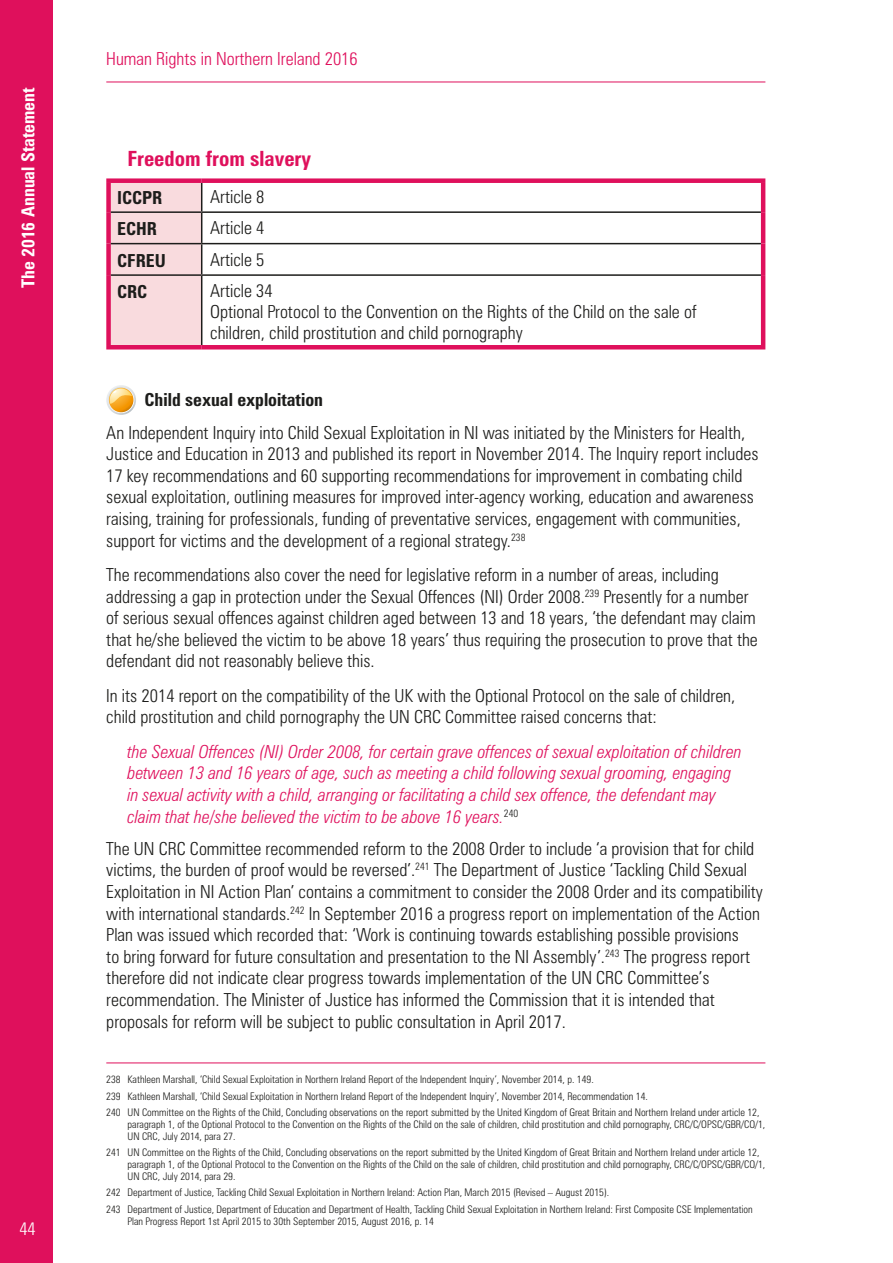
<style>
.page{position:relative;width:893px;height:1263px;background:#fff}
.page>*{position:absolute;margin:0;border:0;box-sizing:border-box;transform-origin:0 0}
.t1{font:700 condensed 21px "Zurich BT";color:#df105c}
.t2{font:300 condensed 18px/21.6px "Zurich BT";color:#1d1d1b}
.t3{font:italic 300 condensed 18px/21.6px "Zurich BT";color:#df105c}
.t4{font:700 condensed 18px "Zurich BT";color:#1d1d1b}
.t5{font:300 condensed 18px "Zurich BT";color:#df105c}
.t6{font:700 condensed 18px "Zurich BT";color:#fff}
.t7{font:300 condensed 18px "Zurich BT";color:#fff}
.t8{font:300 condensed 10.5px/16.2px "Zurich BT";color:#1d1d1b}
</style>
<div class="page">
<div style="left:0;top:0;width:53px;height:1263px;background:#df105c"></div>
<hr style="left:106px;top:82px;width:659px;height:1px;background:#df105c">
<div style="left:106px;top:178px;width:96px;height:5px;background:#df105c"></div>
<div style="left:106px;top:183px;width:5px;height:29px;background:#df105c"></div>
<div style="left:202px;top:178px;width:563px;height:5px;background:#df105c"></div>
<hr style="left:761px;top:183px;width:4px;height:29px;background:#df105c">
<div style="left:106px;top:212px;width:5px;height:32px;background:#df105c"></div>
<hr style="left:761px;top:212px;width:4px;height:32px;background:#df105c">
<div style="left:106px;top:244px;width:5px;height:31px;background:#df105c"></div>
<hr style="left:761px;top:244px;width:4px;height:31px;background:#df105c">
<div style="left:106px;top:275px;width:5px;height:70px;background:#df105c"></div>
<hr style="left:761px;top:275px;width:4px;height:70px;background:#df105c">
<hr style="left:106px;top:345px;width:96px;height:4px;background:#df105c">
<hr style="left:202px;top:345px;width:563px;height:4px;background:#df105c">
<div style="left:109px;top:181px;width:93px;height:166px;background:#f9dbde"></div>
<hr style="left:111px;top:211px;width:91px;height:2px;background:#1d1d1b">
<hr style="left:202px;top:211px;width:559px;height:2px;background:#1d1d1b">
<hr style="left:201px;top:213px;width:1px;height:30px;background:#1d1d1b">
<hr style="left:111px;top:243px;width:91px;height:1px;background:#1d1d1b">
<hr style="left:202px;top:243px;width:559px;height:1px;background:#1d1d1b">
<hr style="left:201px;top:244px;width:1px;height:30px;background:#1d1d1b">
<hr style="left:111px;top:274px;width:91px;height:2px;background:#1d1d1b">
<hr style="left:202px;top:274px;width:559px;height:2px;background:#1d1d1b">
<hr style="left:201px;top:276px;width:1px;height:69px;background:#1d1d1b">
<svg style="left:106px;top:385px;width:30px;height:30px"></svg>
<svg style="left:108px;top:387px;width:26px;height:26px"></svg>
<svg style="left:109px;top:388px;width:24px;height:24px"></svg>
<svg style="left:110px;top:388px;width:22px;height:16px"></svg>
<hr style="left:106px;top:1062px;width:659px;height:1px;background:#df105c">
<p class="t6" style="left:17px;top:288px;width:202px;rotate:-90deg">The 2016 Annual Statement</p>
<p class="t7" style="left:19px;top:1217px;width:18px">44</p>
<p class="t5" style="left:106px;top:47px;width:253px">Human Rights in Northern Ireland 2016</p>
<p class="t1" style="left:128px;top:145px;width:185px">Freedom from slavery</p>
<p class="t4" style="left:117px;top:186px;width:47px">ICCPR</p>
<p class="t2" style="left:210px;top:186px;width:56px">Article 8</p>
<p class="t4" style="left:117px;top:218px;width:41px">ECHR</p>
<p class="t2" style="left:210px;top:217px;width:56px">Article 4</p>
<p class="t4" style="left:117px;top:249px;width:50px">CFREU</p>
<p class="t2" style="left:210px;top:249px;width:56px">Article 5</p>
<p class="t4" style="left:117px;top:281px;width:32px">CRC</p>
<p class="t2" style="left:210px;top:280px;width:488px;line-height:20.7px">Article 34<br>Optional Protocol to the Convention on the Rights of the Child on the sale of children, child prostitution and child pornography</p>
<p class="t4" style="left:145px;top:389px;width:180px">Child sexual exploitation</p>
<p class="t2" style="left:106px;top:421px;width:654px">An Independent Inquiry into Child Sexual Exploitation in NI was initiated by the Ministers for Health, Justice and Education in 2013 and published its report in November 2014. The Inquiry report includes 17 key recommendations and 60 supporting recommendations for improvement in combating child sexual exploitation, outlining measures for improved inter-agency working, education and awareness raising, training for professionals, funding of preventative services, engagement with communities, support for victims and the development of a regional strategy.<sup>238</sup></p>
<p class="t2" style="left:106px;top:564px;width:653px">The recommendations also cover the need for legislative reform in a number of areas, including addressing a gap in protection under the Sexual Offences (NI) Order 2008.<sup>239</sup> Presently for a number of serious sexual offences against children aged between 13 and 18 years, ‘the defendant may claim that he/she believed the victim to be above 18 years’ thus requiring the prosecution to prove that the defendant did not reasonably believe this.</p>
<p class="t2" style="left:106px;top:684px;width:630px">In its 2014 report on the compatibility of the UK with the Optional Protocol on the sale of children, child prostitution and child pornography the UN CRC Committee raised concerns that:</p>
<p class="t3" style="left:128px;top:740px;width:616px">the Sexual Offences (NI) Order 2008, for certain grave offences of sexual exploitation of children between 13 and 16 years of age, such as meeting a child following sexual grooming, engaging in sexual activity with a child, arranging or facilitating a child sex offence, the defendant may claim that he/she believed the victim to be above 16 years.<sup>240</sup></p>
<p class="t2" style="left:106px;top:837px;width:658px">The UN CRC Committee recommended reform to the 2008 Order to include ‘a provision that for child victims, the burden of proof would be reversed’.<sup>241</sup> The Department of Justice ‘Tackling Child Sexual Exploitation in NI Action Plan’ contains a commitment to consider the 2008 Order and its compatibility with international standards.<sup>242</sup> In September 2016 a progress report on implementation of the Action Plan was issued which recorded that: ‘Work is continuing towards establishing possible provisions<br>to bring forward for future consultation and presentation to the NI Assembly’.<sup>243</sup> The progress report therefore did not indicate clear progress towards implementation of the UN CRC Committee’s recommendation. The Minister of Justice has informed the Commission that it is intended that proposals for reform will be subject to public consultation in April 2017.</p>
<p class="t8" style="left:106px;top:1071px;width:655px">238 Kathleen Marshall, ‘Child Sexual Exploitation in Northern Ireland Report of the Independent Inquiry’, November 2014, p. 149.<br>239 Kathleen Marshall, ‘Child Sexual Exploitation in Northern Ireland Report of the Independent Inquiry’, November 2014, Recommendation 14.<br>240 UN Committee on the Rights of the Child, Concluding observations on the report submitted by the United Kingdom of Great Britain and Northern Ireland under article 12,</p>
<p class="t8" style="left:128px;top:1118px;width:639px;line-height:12px">paragraph 1, of the Optional Protocol to the Convention on the Rights of the Child on the sale of children, child prostitution and child pornography, CRC/C/OPSC/GBR/CO/1,<br>UN CRC, July 2014, para 27.</p>
<p class="t8" style="left:128px;top:1146px;width:639px;line-height:12px;text-indent:-21px">241 UN Committee on the Rights of the Child, Concluding observations on the report submitted by the United Kingdom of Great Britain and Northern Ireland under article 12, paragraph 1, of the Optional Protocol to the Convention on the Rights of the Child on the sale of children, child prostitution and child pornography, CRC/C/OPSC/GBR/CO/1,<br>UN CRC, July 2014, para 29.</p>
<p class="t8" style="left:106px;top:1184px;width:648px">242 Department of Justice, Tackling Child Sexual Exploitation in Northern Ireland: Action Plan, March 2015 (Revised – August 2015).<br>243 Department of Justice, Department of Education and Department of Health, Tackling Child Sexual Exploitation in Northern Ireland: First Composite CSE Implementation</p>
<p class="t8" style="left:128px;top:1213px;width:308px">Plan Progress Report 1st April 2015 to 30th September 2015, August 2016, p. 14</p>
</div>
